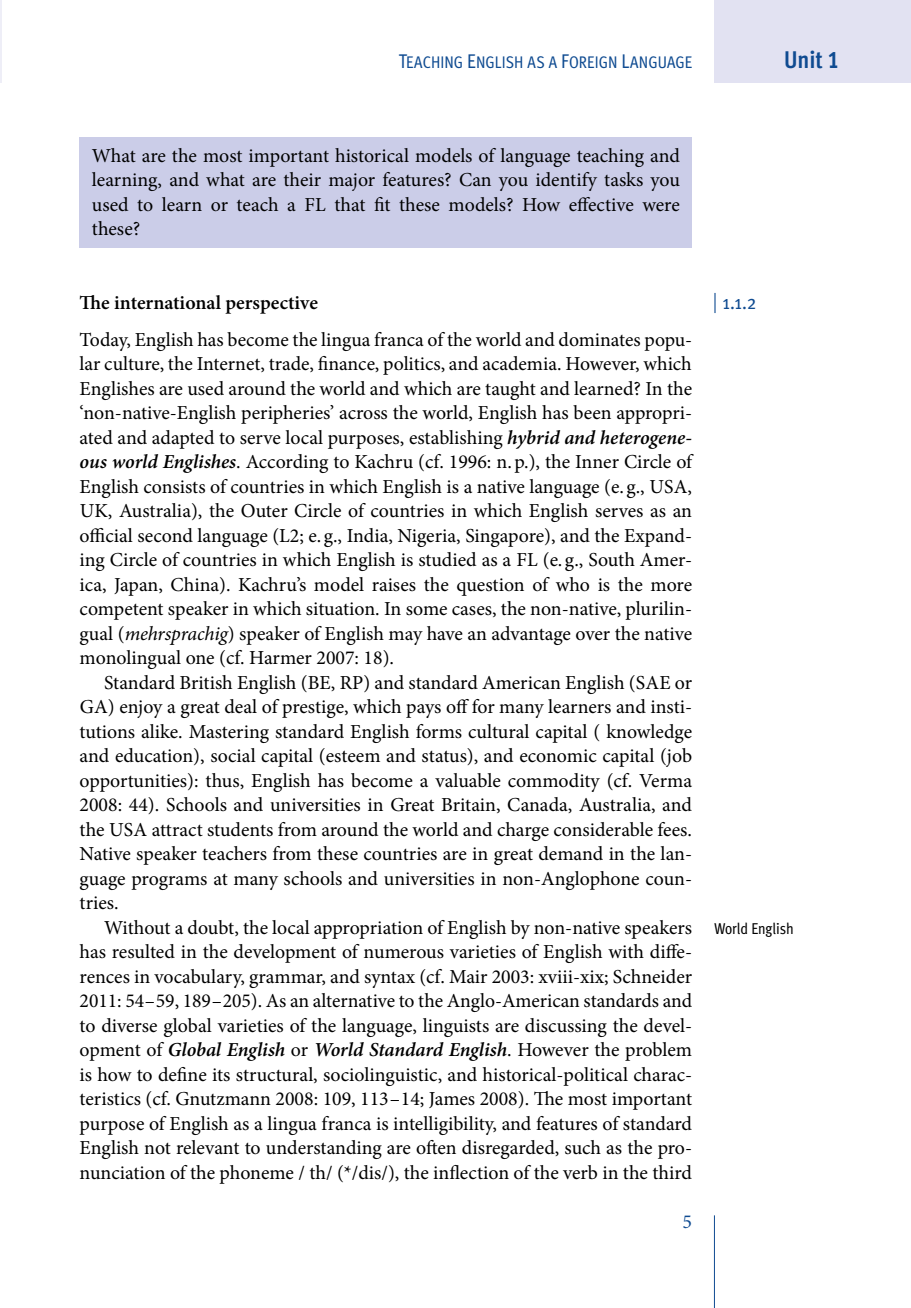
<style>
.page{position:relative;width:911px;height:1308px;background:#fff}
.page>*{position:absolute;margin:0;border:0;box-sizing:border-box;transform-origin:0 0}
.t1{font:24.2px "Meta Cond Bold LF";color:#0f4b91}
.t2{font:19.8px/24.4px "Minion Pro";color:#000;text-align:justify}
.t3{font:600 19.8px "Minion Pro";color:#000}
.t4{font:19.8px "Minion Pro";color:#0f4b91}
.t5{font:19.6px "Meta Cond";color:#0f4b91}
.t6{font:16.8px "Meta Cond Book Roman SC850";letter-spacing:.005em;color:#0f4b91}
.t7{font:15.8px "Meta Cond";color:#000}
.s1{font-size:19.8px}
.s2{font-weight:600;font-style:italic}
.s3{font-style:italic}
</style>
<div class="page">
<hr style="left:0;top:0;width:2px;height:82px;background:#eeeef7">
<div style="left:714px;top:0;width:196px;height:82px;background:#e2e2f2"></div>
<hr style="left:713px;top:1215px;width:1px;height:92px;background:#0f4b91">
<div style="left:80px;top:137px;width:612px;height:110px;background:#cbcde8"></div>
<svg style="left:714px;top:293px;width:2px;height:20px"></svg>
<p class="t6" style="left:398px;top:53px;width:295px"><span class="s1">T</span>EACHING <span class="s1">E</span>NGLISH AS A <span class="s1">F</span>OREIGN <span class="s1">L</span>ANGUAGE</p>
<p class="t1" style="left:784px;top:46px;width:57px">Unit 1</p>
<p class="t2" style="left:92px;top:143px;width:589px">What are the most important historical models of language teaching and learning, and what are their major features? Can you identify tasks you used to learn or teach a FL that fit these models? How effective were these?</p>
<p class="t3" style="left:80px;top:289px;width:240px">The international perspective</p>
<p class="t2" style="left:80px;top:327px;width:614px">Today, English has become the lingua franca of the world and dominates popu&shy;lar culture, the Internet, trade, finance, politics, and academia. However, which Englishes are used around the world and which are taught and learned? In the ‘non-native-English peripheries’ across the world, English has been appropri&shy;ated and adapted to serve local purposes, establishing <span class="s2">hybrid and heterogene&shy;ous world Englishes</span>. According to Kachru (cf. 1996: n.p.), the Inner Circle of English consists of countries in which English is a native language (e. g., USA, UK, Australia), the Outer Circle of countries in which English serves as an official second language (L2; e. g., India, Nigeria, Singapore), and the Expand&shy;ing Circle of countries in which English is studied as a FL (e. g., South Amer&shy;ica, Japan, China). Kachru’s model raises the question of who is the more competent speaker in which situation. In some cases, the non-native, plurilin&shy;gual (<span class="s3">mehrsprachig</span>) speaker of English may have an advantage over the native monolingual one (cf. Harmer 2007: 18).</p>
<p class="t2" style="left:80px;top:670px;width:614px;text-indent:24px">Standard British English (BE, RP) and standard American English (SAE or GA) enjoy a great deal of prestige, which pays off for many learners and insti&shy;tutions alike. Mastering standard English forms cultural capital ( knowledge and education), social capital (esteem and status), and economic capital (job opportunities): thus, English has become a valuable commodity (cf. Verma 2008: 44). Schools and universities in Great Britain, Canada, Australia, and the USA attract students from around the world and charge considerable fees.<br>Native speaker teachers from these countries are in great demand in the lan&shy;guage programs at many schools and universities in non-Anglophone coun&shy;tries.</p>
<p class="t2" style="left:80px;top:915px;width:614px;text-indent:24px">Without a doubt, the local appropriation of English by non-native speakers has resulted in the development of numerous varieties of English with diffe&shy;rences in vocabulary, grammar, and syntax (cf. Mair 2003: xviii-xix; Schneider 2011: 54 – 59, 189 – 205). As an alternative to the Anglo-American standards and to diverse global varieties of the language, linguists are discussing the devel&shy;opment of <span class="s2">Global English</span> or <span class="s2">World Standard English</span>. However the problem is how to define its structural, sociolinguistic, and historical-political charac&shy;teristics (cf. Gnutzmann 2008: 109, 113 – 14; James 2008). The most important purpose of English as a lingua franca is intelligibility, and features of standard English not relevant to understanding are often disregarded, such as the pro&shy;nunciation of the phoneme / th/ (*/dis/), the inflection of the verb in the third</p>
<p class="t4" style="left:682px;top:1208px;width:11px">5</p>
<p class="t5" style="left:722px;top:291px;width:35px">1.1.2</p>
<p class="t7" style="left:714px;top:919px;width:81px">World English</p>
</div>
